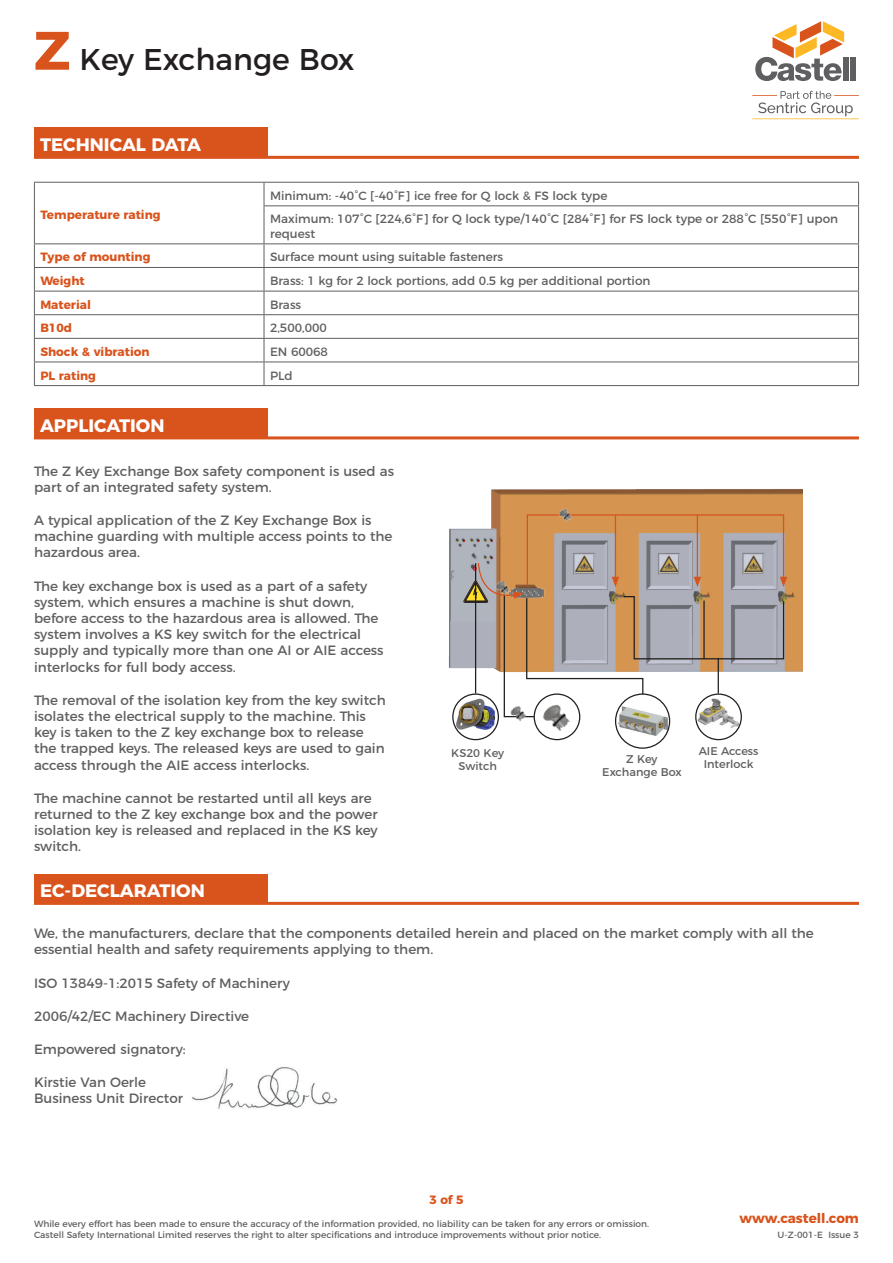
<style>
.page{position:relative;width:893px;height:1263px;background:#fff}
.page>*{position:absolute;margin:0;border:0;box-sizing:border-box;transform-origin:0 0}
.t1{font:30px "Montserrat";color:#231f20}
.t2{font:700 18px "Montserrat";color:#fff}
.t3{font:13.5px/16.2px "Montserrat";color:#5f5f62}
.t4{font:700 13.5px "Montserrat";color:#d9531c}
.t5{font:12px/23.5px "Montserrat";color:#5f5f62}
.t6{font:700 12px "Montserrat";color:#d9531c}
.t7{font:11.25px/13.5px "Montserrat";color:#5f5f62;text-align:center}
.t8{font:9px/10.8px "Montserrat";color:#5f5f62}
.s1{font-weight:700;font-size:54px;color:#d9531c}
</style>
<div class="page">
<svg style="left:755px;top:21px;width:89px;height:60px"></svg>
<div style="left:843px;top:57px;width:5px;height:24px;background:#5f5f62"></div>
<div style="left:850px;top:57px;width:6px;height:23px;background:#5f5f62"></div>
<hr style="left:752px;top:118px;width:107px;height:1px;background:#fcb825">
<svg style="left:752px;top:91px;width:107px;height:25px"></svg>
<div style="left:34px;top:128px;width:234px;height:29px;background:#d9531c"></div>
<hr style="left:34px;top:156px;width:234px;height:3px;background:#d9531c">
<hr style="left:268px;top:156px;width:591px;height:3px;background:#d9531c">
<hr style="left:264px;top:205px;width:595px;height:1px;background:#5f5f62">
<hr style="left:264px;top:206px;width:1px;height:37px;background:#5f5f62">
<hr style="left:34px;top:243px;width:230px;height:1px;background:#5f5f62">
<hr style="left:264px;top:243px;width:595px;height:1px;background:#5f5f62">
<hr style="left:34px;top:267px;width:230px;height:1px;background:#5f5f62">
<hr style="left:264px;top:267px;width:595px;height:1px;background:#5f5f62">
<hr style="left:34px;top:291px;width:230px;height:1px;background:#5f5f62">
<hr style="left:264px;top:291px;width:595px;height:1px;background:#5f5f62">
<hr style="left:34px;top:314px;width:230px;height:1px;background:#5f5f62">
<hr style="left:264px;top:314px;width:595px;height:1px;background:#5f5f62">
<hr style="left:34px;top:338px;width:230px;height:1px;background:#5f5f62">
<hr style="left:264px;top:338px;width:595px;height:1px;background:#5f5f62">
<hr style="left:34px;top:362px;width:230px;height:1px;background:#5f5f62">
<hr style="left:264px;top:362px;width:595px;height:1px;background:#5f5f62">
<hr style="left:34px;top:182px;width:230px;height:1px;background:#5f5f62">
<svg style="left:34px;top:183px;width:1px;height:23px"></svg>
<hr style="left:264px;top:182px;width:595px;height:1px;background:#5f5f62">
<svg style="left:858px;top:183px;width:1px;height:22px"></svg>
<hr style="left:34px;top:206px;width:1px;height:37px;background:#5f5f62">
<hr style="left:858px;top:206px;width:1px;height:37px;background:#5f5f62">
<svg style="left:34px;top:244px;width:1px;height:141px"></svg>
<svg style="left:858px;top:244px;width:1px;height:141px"></svg>
<hr style="left:34px;top:385px;width:230px;height:1px;background:#5f5f62">
<hr style="left:264px;top:385px;width:595px;height:1px;background:#5f5f62">
<svg style="left:264px;top:181px;width:347px;height:27px"></svg>
<svg style="left:264px;top:224px;width:55px;height:161px"></svg>
<div style="left:34px;top:408px;width:234px;height:30px;background:#d9531c"></div>
<hr style="left:34px;top:436px;width:234px;height:3px;background:#d9531c">
<hr style="left:268px;top:436px;width:591px;height:3px;background:#d9531c">
<img style="left:448px;top:489px;width:354px;height:183px">
<img style="left:456px;top:698px;width:39px;height:32px">
<div style="left:452px;top:693px;width:47px;height:47px;border:1px solid #231f20;border-radius:50%"></div>
<img style="left:534px;top:718px;width:46px;height:22px">
<div style="left:534px;top:693px;width:46px;height:47px;border:1px solid #231f20;border-radius:50%"></div>
<img style="left:698px;top:718px;width:41px;height:10px">
<div style="left:695px;top:693px;width:47px;height:47px;border:1px solid #231f20;border-radius:50%"></div>
<img style="left:616px;top:718px;width:54px;height:30px">
<div style="left:615px;top:693px;width:55px;height:56px;border:1px solid #231f20;border-radius:50%"></div>
<img style="left:555px;top:504px;width:22px;height:10px">
<img style="left:516px;top:718px;width:8px;height:4px">
<svg style="left:464px;top:514px;width:323px;height:204px"></svg>
<img style="left:491px;top:581px;width:26px;height:25px">
<div style="left:34px;top:874px;width:234px;height:29px;background:#d9531c"></div>
<hr style="left:34px;top:902px;width:234px;height:3px;background:#d9531c">
<hr style="left:268px;top:902px;width:591px;height:3px;background:#d9531c">
<img style="left:192px;top:1067px;width:146px;height:42px">
<h1 class="t1" style="left:34px;top:35px;width:322px"><span class="s1">Z</span> Key Exchange Box</h1>
<h2 class="t2" style="left:40px;top:130px;width:163px">technical data</h2>
<p class="t6" style="left:40px;top:205px;width:122px">Temperature rating</p>
<p class="t5" style="left:270px;top:183px;width:570px">Minimum: -40°C [-40°F] ice free for Q lock &amp; FS lock type<br>Maximum: 107°C [224,6°F] for Q lock type/140°C [284°F] for FS lock type or 288°C [550°F] upon</p>
<p class="t5" style="left:270px;top:221px;width:47px">request</p>
<p class="t6" style="left:40px;top:247px;width:112px">Type of mounting</p>
<p class="t5" style="left:270px;top:244px;width:235px">Surface mount using suitable fasteners</p>
<p class="t6" style="left:40px;top:271px;width:46px">Weight</p>
<p class="t5" style="left:270px;top:268px;width:382px">Brass: 1 kg for 2 lock portions, add 0.5 kg per additional portion</p>
<p class="t6" style="left:40px;top:295px;width:52px">Material</p>
<p class="t5" style="left:270px;top:292px;width:33px">Brass</p>
<p class="t6" style="left:40px;top:318px;width:33px">B10d</p>
<p class="t5" style="left:270px;top:315px;width:58px">2,500,000</p>
<p class="t6" style="left:40px;top:342px;width:111px">Shock &amp; vibration</p>
<p class="t5" style="left:270px;top:339px;width:59px">EN 60068</p>
<p class="t6" style="left:40px;top:365px;width:57px">PL rating</p>
<p class="t5" style="left:270px;top:363px;width:24px">PLd</p>
<h2 class="t2" style="left:40px;top:411px;width:126px">application</h2>
<p class="t3" style="left:34px;top:461px;width:362px">The Z Key Exchange Box safety component is used as part of an integrated safety system.</p>
<p class="t3" style="left:34px;top:511px;width:360px">A typical application of the Z Key Exchange Box is machine guarding with multiple access points to the hazardous area.</p>
<p class="t3" style="left:34px;top:576px;width:351px">The key exchange box is used as a part of a safety system, which ensures a machine is shut down, before access to the hazardous area is allowed. The system involves a KS key switch for the electrical supply and typically more than one AI or AIE access interlocks for full body access.</p>
<p class="t3" style="left:34px;top:691px;width:353px">The removal of the isolation key from the key switch isolates the electrical supply to the machine. This key is taken to the Z key exchange box to release the trapped keys. The released keys are used to gain access through the AIE access interlocks.</p>
<p class="t3" style="left:34px;top:789px;width:345px">The machine cannot be restarted until all keys are returned to the Z key exchange box and the power isolation key is released and replaced in the KS key switch.</p>
<h2 class="t2" style="left:40px;top:876px;width:166px">EC-declaration</h2>
<p class="t3" style="left:34px;top:924px;width:781px">We, the manufacturers, declare that the components detailed herein and placed on the market comply with all the essential health and safety requirements applying to them.</p>
<p class="t3" style="left:34px;top:973px;width:257px">ISO 13849-1:2015 Safety of Machinery</p>
<p class="t3" style="left:34px;top:1007px;width:217px">2006/42/EC Machinery Directive</p>
<p class="t3" style="left:34px;top:1040px;width:153px">Empowered signatory:</p>
<p class="t3" style="left:34px;top:1073px;width:151px">Kirstie Van Oerle<br>Business Unit Director</p>
<p class="t7" style="left:451px;top:745px;width:54px">KS20 Key<br>Switch</p>
<p class="t7" style="left:602px;top:751px;width:81px">Z Key<br>Exchange Box</p>
<p class="t7" style="left:699px;top:743px;width:61px">AIE Access<br>Interlock</p>
<p class="t6" style="left:429px;top:1190px;width:36px">3 of 5</p>
<p class="t8" style="left:34px;top:1217px;width:617px">While every effort has been made to ensure the accuracy of the information provided, no liability can be taken for any errors or omission.<br>Castell Safety International Limited reserves the right to alter specifications and introduce improvements without prior notice.</p>
<p class="t4" style="left:739px;top:1207px;width:121px">www.castell.com</p>
<p class="t8" style="left:778px;top:1228px;width:83px">U-Z-001-E Issue 3</p>
</div>
